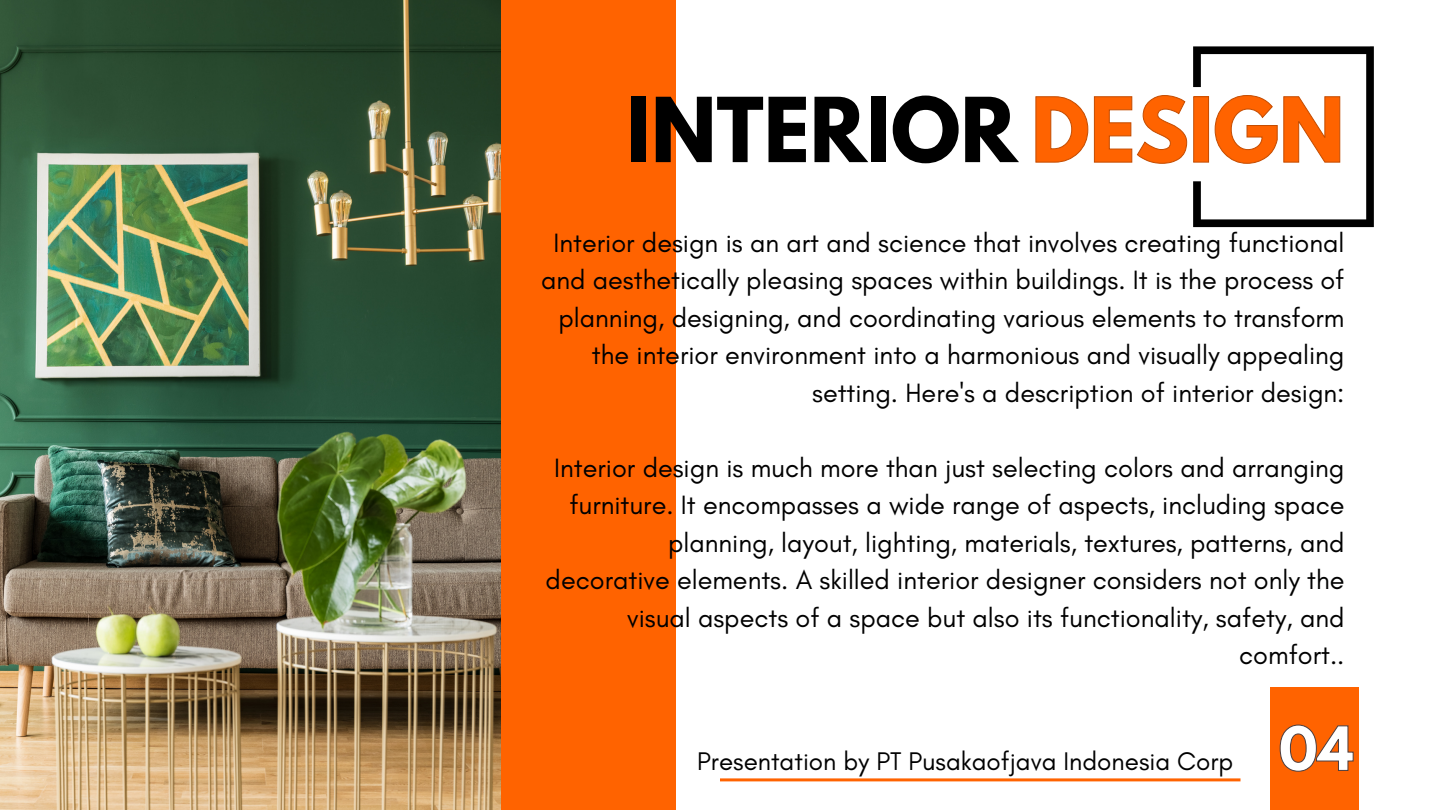
<style>
.page{position:relative;width:1440px;height:810px;background:#fff}
.page>*{position:absolute;margin:0;border:0;box-sizing:border-box;transform-origin:0 0}
.t1{font:700 79.3px "League Spartan";color:#000}
.t2{font:700 54px "League Spartan";color:#fff}
.t3{font:27px/37.5px "Glacial Indifference";color:#000;text-align:right}
.t4{font:26px "Glacial Indifference";color:#000}
.s1{color:#ff6300}
</style>
<div class="page">
<img style="left:0;top:0;width:501px;height:810px">
<hr style="left:720px;top:778px;width:521px;height:3px;background:#ff6300">
<div style="left:1270px;top:688px;width:89px;height:122px;background:#ff6300"></div>
<div style="left:501px;top:0;width:175px;height:810px;background:#ff6300"></div>
<svg style="left:1035px;top:46px;width:339px;height:181px"></svg>
<svg style="left:1280px;top:725px;width:74px;height:47px"></svg>
<p class="t1" style="left:627px;top:91px;width:719px">INTERIOR <span class="s1">DESIGN</span></p>
<p class="t3" style="left:541px;top:224px;width:805px">Interior design is an art and science that involves creating functional and aesthetically pleasing spaces within buildings. It is the process of planning, designing, and coordinating various elements to transform the interior environment into a harmonious and visually appealing setting. Here's a description of interior design:</p>
<p class="t3" style="left:546px;top:449px;width:800px">Interior design is much more than just selecting colors and arranging furniture. It encompasses a wide range of aspects, including space planning, layout, lighting, materials, textures, patterns, and decorative elements. A skilled interior designer considers not only the visual aspects of a space but also its functionality, safety, and comfort..</p>
<p class="t4" style="left:697px;top:745px;width:538px">Presentation by PT Pusakaofjava Indonesia Corp</p>
<p class="t2" style="left:1279px;top:722px;width:77px">04</p>
</div>
